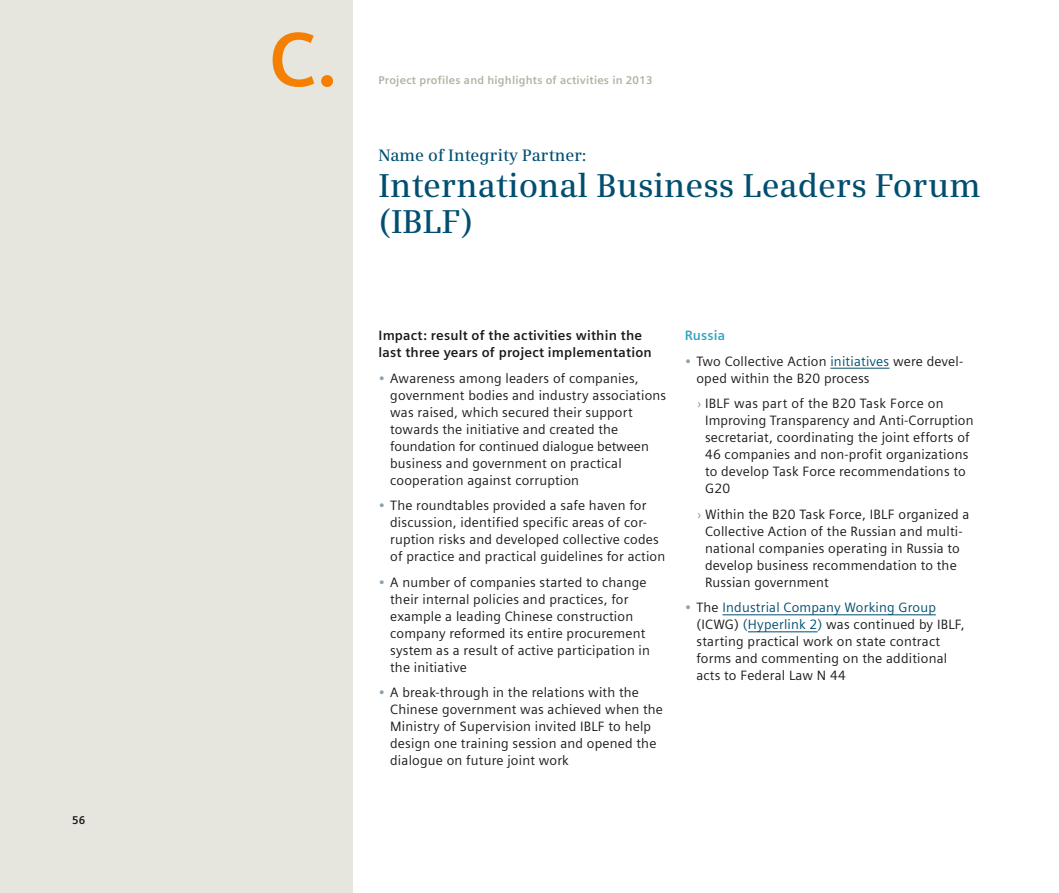
<style>
.page{position:relative;width:1059px;height:893px;background:#fff}
.page>*{position:absolute;margin:0;border:0;box-sizing:border-box;transform-origin:0 0}
.t1{font:700 76.65px "Siemens Sans";color:#f47f00}
.t2{font:600 33px/36px "Siemens Serif";color:#004e70}
.t3{font:600 16.5px "Siemens Serif";color:#004e70}
.t4{font:13.5px/17px "Siemens Sans";letter-spacing:.015em;color:#1a1a19}
.t5{font:700 13.5px/17px "Siemens Sans";letter-spacing:.015em;color:#1a1a19}
.t6{font:700 13.5px "Siemens Sans";letter-spacing:.015em;color:#32a4c1}
.t7{font:700 11.25px "Siemens Sans";letter-spacing:.02em;color:#b2b0a1}
.t8{font:700 11.25px "Siemens Sans";color:#1a1a19}
.s1{color:#8ba3b0}
.s2{color:#004e70}
</style>
<div class="page">
<div style="left:0;top:0;width:353px;height:893px;background:#e6e5de"></div>
<hr style="left:830px;top:368px;width:59px;height:1px;background:#004e70">
<hr style="left:722px;top:614px;width:214px;height:1px;background:#004e70">
<hr style="left:748px;top:631px;width:69px;height:1px;background:#004e70">
<p class="t8" style="left:72px;top:814px;width:15px">56</p>
<h1 class="t1" style="left:269px;top:16px;width:71px">C.</h1>
<p class="t7" style="left:378px;top:74px;width:275px">Project profiles and highlights of activities in 2013</p>
<p class="t3" style="left:378px;top:146px;width:209px">Name of Integrity Partner:</p>
<h2 class="t2" style="left:378px;top:167px;width:604px">International Business Leaders Forum (IBLF)</h2>
<p class="t5" style="left:378px;top:327px;width:275px">Impact: result of the activities within the last three years of project implementation</p>
<p class="t4" style="left:390px;top:370px;width:277px;text-indent:-12px"><span class="s1">•</span> Awareness among leaders of companies, government bodies and industry associations was raised, which secured their support towards the initiative and created the foundation for continued dialogue between business and government on practical cooperation against corruption</p>
<p class="t4" style="left:390px;top:497px;width:277px;text-indent:-12px"><span class="s1">•</span> The roundtables provided a safe haven for discussion, identified specific areas of cor&shy;ruption risks and developed collective codes of practice and practical guidelines for action</p>
<p class="t4" style="left:390px;top:574px;width:261px;text-indent:-12px"><span class="s1">•</span> A number of companies started to change their internal policies and practices, for example a leading Chinese construction company reformed its entire procurement system as a result of active participation in the initiative</p>
<p class="t4" style="left:390px;top:684px;width:274px;text-indent:-12px"><span class="s1">•</span> A break-through in the relations with the Chinese government was achieved when the Ministry of Supervision invited IBLF to help design one training session and opened the dialogue on future joint work</p>
<p class="t6" style="left:685px;top:328px;width:42px">Russia</p>
<p class="t4" style="left:696px;top:353px;width:268px;text-indent:-12px"><span class="s1">•</span> Two Collective Action <span class="s2">initiatives</span> were devel&shy;oped within the B20 process</p>
<p class="t4" style="left:705px;top:395px;width:270px;text-indent:-8px"><span class="s1">›</span> IBLF was part of the B20 Task Force on Improving Transparency and Anti-Corruption secretariat, coordinating the joint efforts of 46 companies and non-profit organizations to develop Task Force recommendations to G20</p>
<p class="t4" style="left:705px;top:506px;width:266px;text-indent:-8px"><span class="s1">›</span> Within the B20 Task Force, IBLF organized a Collective Action of the Russian and multi&shy;national companies operating in Russia to develop business recommendation to the Russian government</p>
<p class="t4" style="left:696px;top:599px;width:270px;text-indent:-12px"><span class="s1">•</span> The <span class="s2">Industrial Company Working Group </span>(ICWG) <span class="s2">(Hyperlink 2)</span> was continued by IBLF, starting practical work on state contract forms and commenting on the additional acts to Federal Law N 44</p>
</div>
